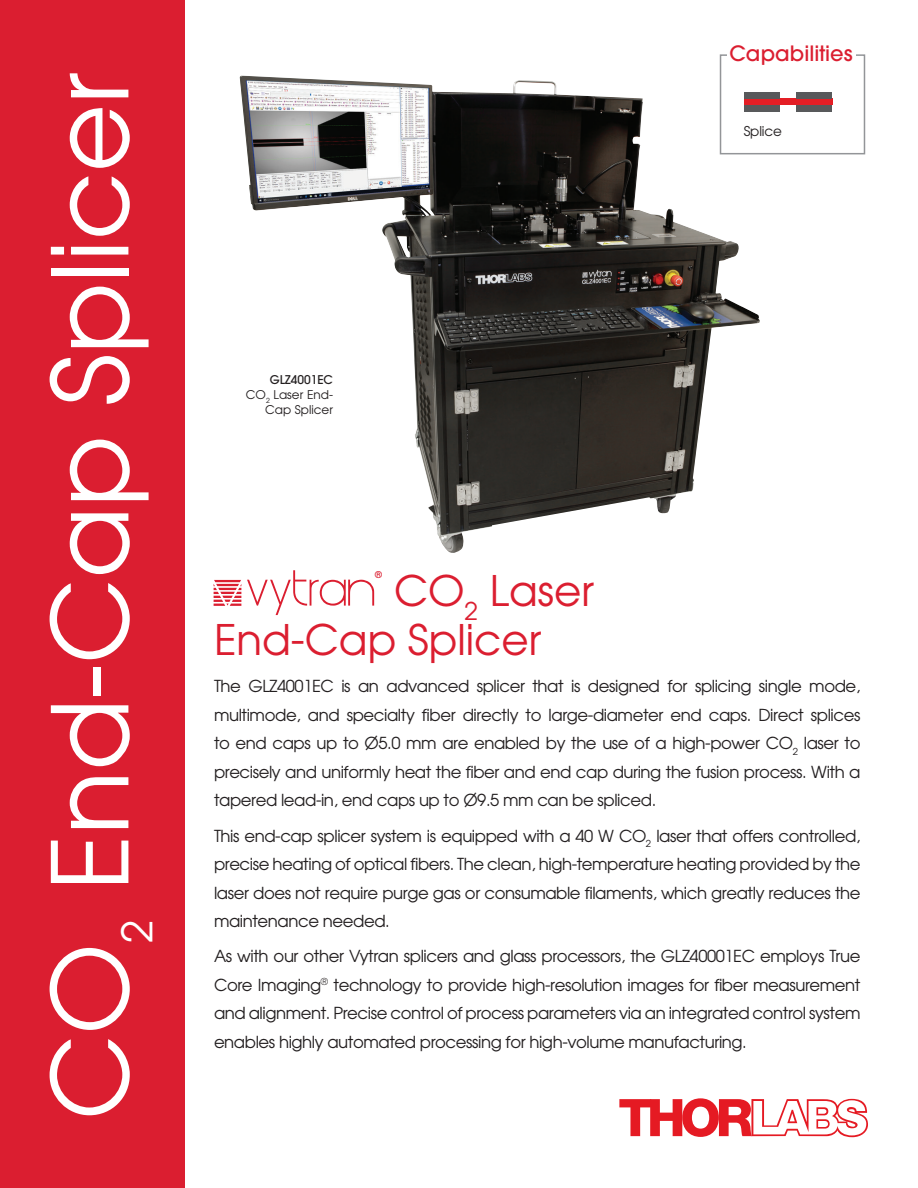
<style>
.page{position:relative;width:918px;height:1188px;background:#fff}
.page>*{position:absolute;margin:0;border:0;box-sizing:border-box;transform-origin:0 0}
.t1{font:105px "Avant Garde";color:#fff}
.t2{font:42px/49.5px "Avant Garde";color:#db1e30}
.t3{font:42px "Avant Garde";color:#fff}
.t4{font:500 21px "Avant Garde";color:#db1e30}
.t5{font:16.5px/28.5px "Avant Garde";letter-spacing:-.025em;color:#231f20;text-align:justify}
.t6{font:13.5px "Avant Garde";letter-spacing:-.01em;color:#231f20}
.t7{font:12px/15px "Avant Garde";color:#231f20;text-align:right}
.t8{font:500 9.3px "Avant Garde";color:#db1e30}
.s1{font-weight:500}
</style>
<div class="page">
<svg style="left:619px;top:1098px;width:249px;height:39px"></svg>
<div style="left:0;top:0;width:184px;height:1188px;background:#db1e30"></div>
<img style="left:240px;top:78px;width:520px;height:475px">
<svg style="left:247px;top:570px;width:127px;height:45px"></svg>
<svg style="left:214px;top:580px;width:27px;height:26px"></svg>
<div style="left:720px;top:54px;width:145px;height:100px;border:2px solid #939598"></div>
<div style="left:744px;top:99px;width:88px;height:6px;background:#e41e25"></div>
<div style="left:744px;top:92px;width:35px;height:7px;background:#58595b"></div>
<div style="left:744px;top:105px;width:35px;height:7px;background:#58595b"></div>
<div style="left:797px;top:92px;width:35px;height:7px;background:#58595b"></div>
<div style="left:797px;top:105px;width:35px;height:7px;background:#58595b"></div>
<div style="left:727px;top:32px;width:128px;height:44px;background:#fff"></div>
<h1 class="t1" style="left:25px;top:891px;width:820px;rotate:-90deg">End-Cap Splicer</h1>
<h2 class="t3" style="left:111px;top:943px;width:25px;rotate:-90deg">2</h2>
<h1 class="t1" style="left:25px;top:1120px;width:178px;rotate:-90deg">CO</h1>
<p class="t4" style="left:730px;top:41px;width:125px">Capabilities</p>
<p class="t7" style="left:246px;top:372px;width:89px"><span class="s1">GLZ4001EC<br></span>CO<sub>2</sub> Laser End-<br>Cap Splicer</p>
<p class="t8" style="left:375px;top:569px;width:9px">®</p>
<h2 class="t2" style="left:214px;top:565px;width:382px;text-indent:180px">CO<sub>2</sub> Laser<br>End-Cap Splicer</h2>
<p class="t6" style="left:744px;top:123px;width:40px">Splice</p>
<p class="t5" style="left:214px;top:672px;width:648px">The GLZ4001EC is an advanced splicer that is designed for splicing single mode, multimode, and specialty fiber directly to large-diameter end caps. Direct splices to end caps up to Ø5.0 mm are enabled by the use of a high-power CO<sub>2</sub> laser to precisely and uniformly heat the fiber and end cap during the fusion process. With a tapered lead-in, end caps up to Ø9.5 mm can be spliced.</p>
<p class="t5" style="left:214px;top:821px;width:648px">This end-cap splicer system is equipped with a 40 W CO<sub>2</sub> laser that offers controlled, precise heating of optical fibers. The clean, high-temperature heating provided by the laser does not require purge gas or consumable filaments, which greatly reduces the maintenance needed.</p>
<p class="t5" style="left:214px;top:942px;width:648px">As with our other Vytran splicers and glass processors, the GLZ40001EC employs True Core Imaging<sup>®</sup> technology to provide high-resolution images for fiber measurement and alignment. Precise control of process parameters via an integrated control system enables highly automated processing for high-volume manufacturing.</p>
</div>
